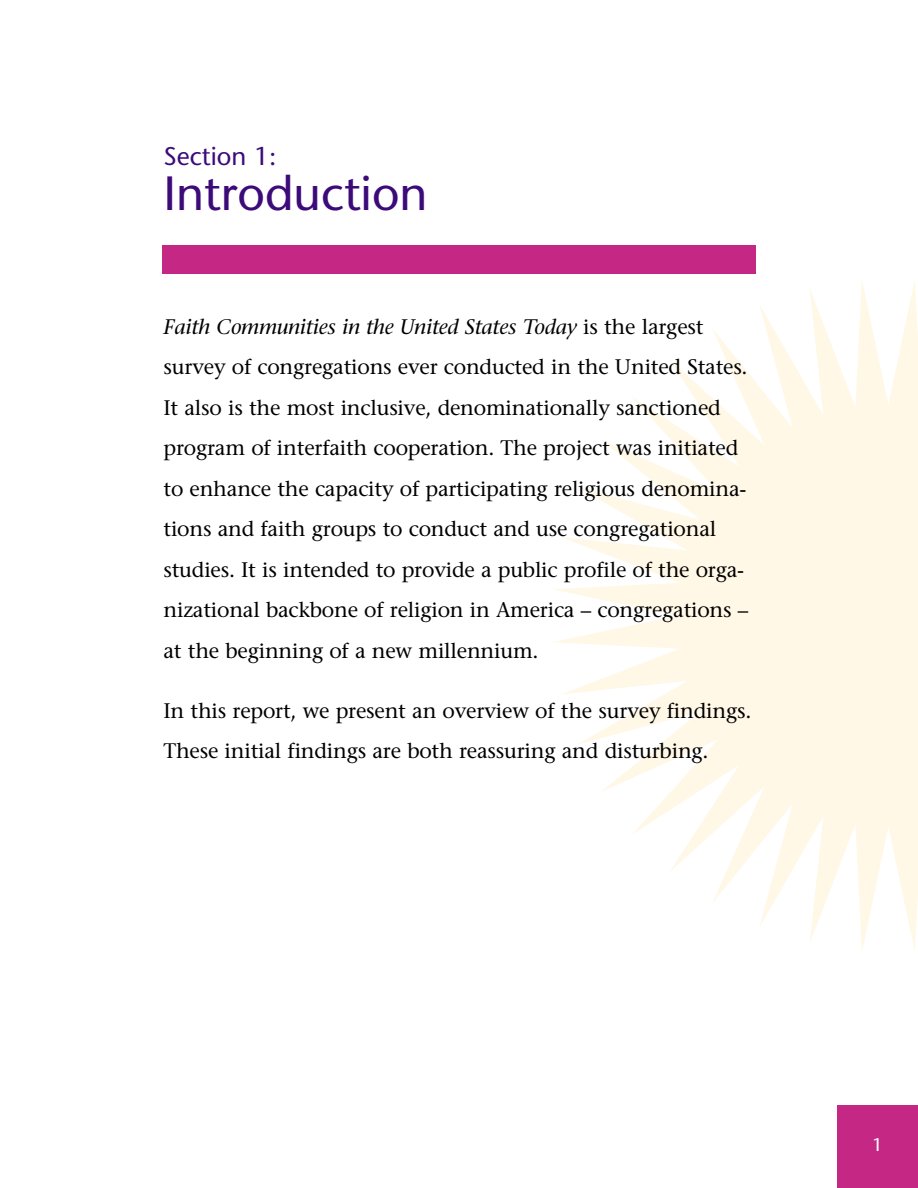
<style>
.page{position:relative;width:918px;height:1188px;background:#fff}
.page>*{position:absolute;margin:0;border:0;box-sizing:border-box;transform-origin:0 0}
.t1{font:48px "Stone Sans";color:#3d0a7a}
.t2{font:25.5px "Stone Sans";color:#3d0a7a}
.t3{font:21px/40.5px "Stone Serif";letter-spacing:-.01em;color:#000}
.t4{font:18px "Stone Sans";color:#fff}
.s1{font-style:italic}
</style>
<div class="page">
<svg style="left:554px;top:281px;width:363px;height:669px;fill:#fff8e7"></svg>
<div style="left:837px;top:1105px;width:81px;height:83px;background:#c52785"></div>
<div style="left:162px;top:246px;width:594px;height:28px;background:#c52785"></div>
<p class="t2" style="left:164px;top:146px;width:114px">Section 1:</p>
<h1 class="t1" style="left:164px;top:175px;width:266px">Introduction</h1>
<p class="t3" style="left:164px;top:309px;width:586px"><span class="s1">Faith Communities in the United States Today</span> is the largest survey of congregations ever conducted in the United States.<br>It also is the most inclusive, denominationally sanctioned program of interfaith cooperation. The project was initiated to enhance the capacity of participating religious denomina&shy;tions and faith groups to conduct and use congregational studies. It is intended to provide a public profile of the orga&shy;nizational backbone of religion in America – congregations – at the beginning of a new millennium.</p>
<p class="t3" style="left:164px;top:693px;width:589px">In this report, we present an overview of the survey findings.<br>These initial findings are both reassuring and disturbing.</p>
<p class="t4" style="left:872px;top:1138px;width:12px">1</p>
</div>
